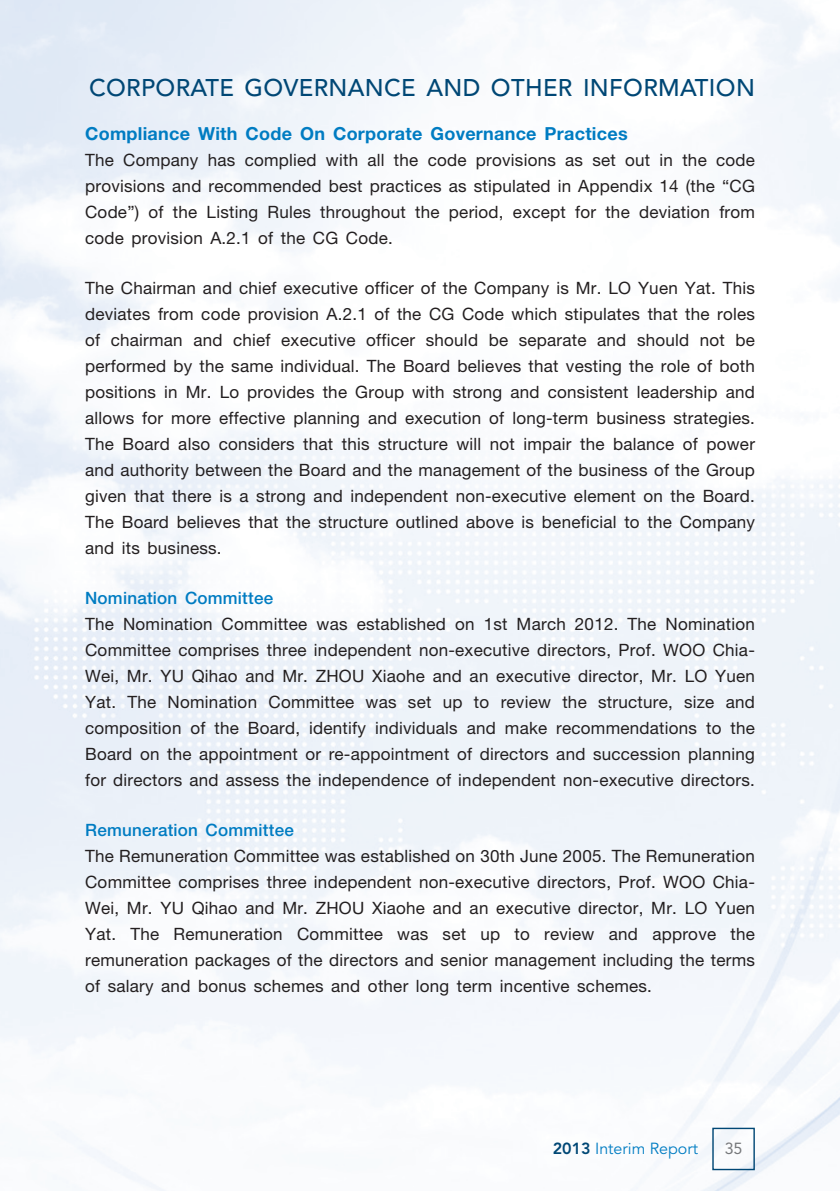
<style>
.page{position:relative;width:840px;height:1191px;background:#fff}
.page>*{position:absolute;margin:0;border:0;box-sizing:border-box;transform-origin:0 0}
.t1{font:500 24px "Avenir LT Std";letter-spacing:.015em;color:#004775}
._03_H1{font:700 18px "Helvetica Neue LT Std";letter-spacing:.015em;color:#007cc2}
._11_P0{font:17px/26px "Helvetica Neue LT Std";letter-spacing:.015em;color:#231f20;text-align:justify}
._04___H2{font:500 17px "Helvetica Neue LT Std";letter-spacing:.015em;color:#007cc2}
.t2{font:16px "Avenir LT Std";color:#007cc2}
.t3{font:16px "Avenir LT Std";color:#76787b}
.s1{font-weight:800;color:#004775}
</style>
<div class="page">
<img style="left:0;top:0;width:839px;height:1191px">
<div style="left:712px;top:1127px;width:42px;height:43px;border:1px solid #004775"></div>
<p class="t1" style="left:89px;top:74px;width:667px">CORPORATE GOVERNANCE AND OTHER INFORMATION</p>
<p class="_03_H1" style="left:85px;top:122px;width:543px">Compliance With Code On Corporate Governance Practices</p>
<p class="_11_P0" style="left:85px;top:146px;width:671px">The Company has complied with all the code provisions as set out in the code provisions and recommended best practices as stipulated in Appendix 14 (the “CG Code”) of the Listing Rules throughout the period, except for the deviation from code provision A.2.1 of the CG Code.</p>
<p class="_11_P0" style="left:85px;top:274px;width:671px">The Chairman and chief executive officer of the Company is Mr. LO Yuen Yat. This deviates from code provision A.2.1 of the CG Code which stipulates that the roles of chairman and chief executive officer should be separate and should not be performed by the same individual. The Board believes that vesting the role of both positions in Mr. Lo provides the Group with strong and consistent leadership and allows for more effective planning and execution of long-term business strategies.<br>The Board also considers that this structure will not impair the balance of power and authority between the Board and the management of the business of the Group given that there is a strong and independent non-executive element on the Board.<br>The Board believes that the structure outlined above is beneficial to the Company and its business.</p>
<p class="_04___H2" style="left:85px;top:587px;width:189px">Nomination Committee</p>
<p class="_11_P0" style="left:85px;top:610px;width:671px">The Nomination Committee was established on 1st March 2012. The Nomination Committee comprises three independent non-executive directors, Prof. WOO Chia-Wei, Mr. YU Qihao and Mr. ZHOU Xiaohe and an executive director, Mr. LO Yuen Yat. The Nomination Committee was set up to review the structure, size and composition of the Board, identify individuals and make recommendations to the Board on the appointment or re-appointment of directors and succession planning for directors and assess the independence of independent non-executive directors.</p>
<p class="_04___H2" style="left:85px;top:819px;width:210px">Remuneration Committee</p>
<p class="_11_P0" style="left:85px;top:842px;width:671px">The Remuneration Committee was established on 30th June 2005. The Remuneration Committee comprises three independent non-executive directors, Prof. WOO Chia-Wei, Mr. YU Qihao and Mr. ZHOU Xiaohe and an executive director, Mr. LO Yuen Yat. The Remuneration Committee was set up to review and approve the remuneration packages of the directors and senior management including the terms of salary and bonus schemes and other long term incentive schemes.</p>
<p class="t2" style="left:552px;top:1139px;width:147px"><span class="s1">2013</span> Interim Report</p>
<p class="t3" style="left:724px;top:1139px;width:19px">35</p>
</div>
